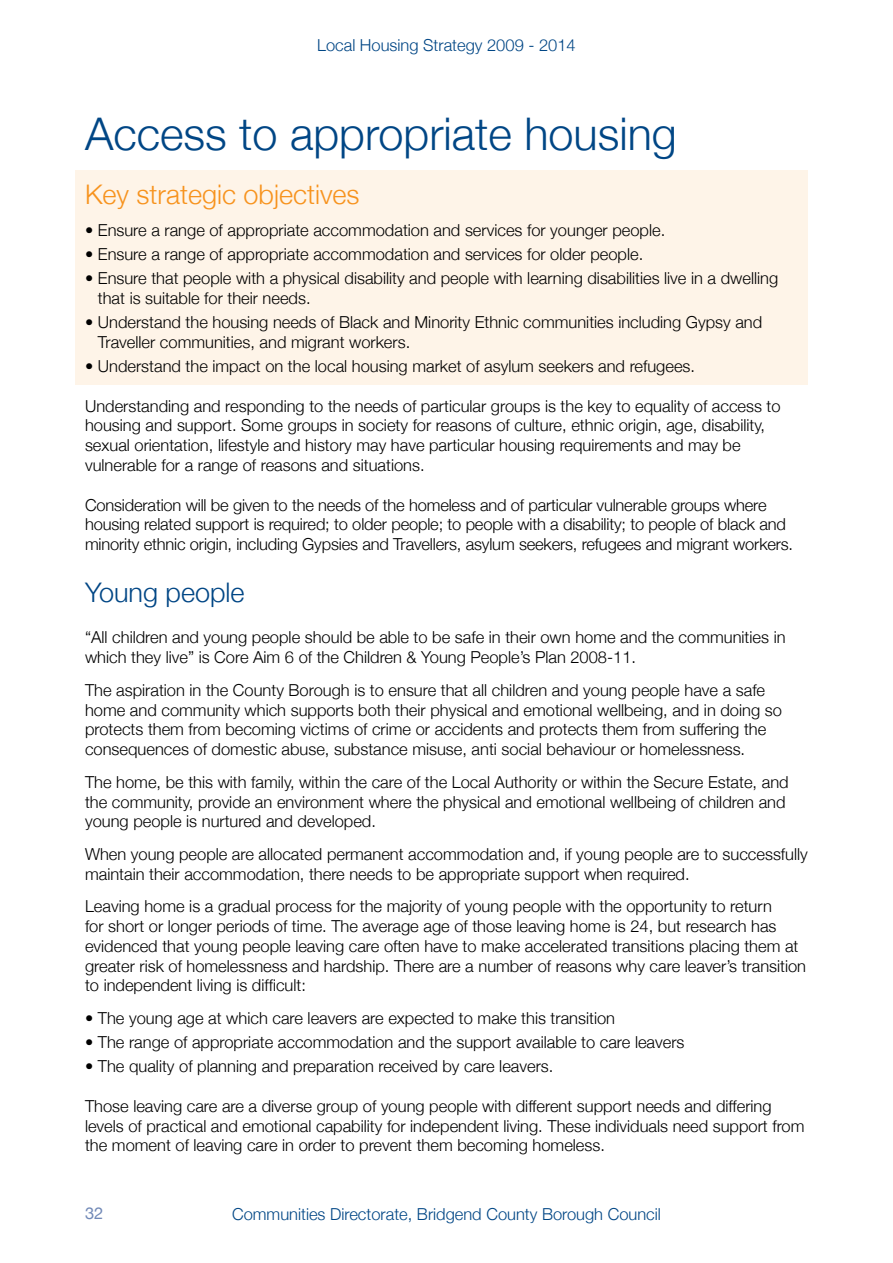
<style>
.page{position:relative;width:893px;height:1263px;background:#fff}
.page>*{position:absolute;margin:0;border:0;box-sizing:border-box;transform-origin:0 0}
.t1{font:300 45px "Helvetica Neue";color:#004685}
.t2{font:300 27px "Helvetica Neue";color:#f7931e}
.t3{font:300 27px "Helvetica Neue";color:#004685}
.t4{font:300 16.5px/19.8px "Helvetica Neue";color:#000}
.t5{font:300 16.5px "Helvetica Neue";color:#004685}
.t6{font:16.5px "Helvetica Neue";color:#7189b7}
</style>
<div class="page">
<div style="left:75px;top:171px;width:733px;height:214px;background:#fef4e8"></div>
<p class="t5" style="left:317px;top:35px;width:260px">Local Housing Strategy 2009 - 2014</p>
<h1 class="t1" style="left:85px;top:106px;width:593px">Access to appropriate housing</h1>
<h2 class="t2" style="left:85px;top:177px;width:276px">Key strategic objectives</h2>
<p class="t4" style="left:85px;top:220px;width:582px">• Ensure a range of appropriate accommodation and services for younger people.</p>
<p class="t4" style="left:85px;top:244px;width:560px">• Ensure a range of appropriate accommodation and services for older people.</p>
<p class="t4" style="left:98px;top:268px;width:682px;text-indent:-13px">• Ensure that people with a physical disability and people with learning disabilities live in a dwelling that is suitable for their needs.</p>
<p class="t4" style="left:98px;top:312px;width:666px;text-indent:-13px">• Understand the housing needs of Black and Minority Ethnic communities including Gypsy and<br>Traveller communities, and migrant workers.</p>
<p class="t4" style="left:85px;top:356px;width:612px">• Understand the impact on the local housing market of asylum seekers and refugees.</p>
<p class="t4" style="left:85px;top:395px;width:697px">Understanding and responding to the needs of particular groups is the key to equality of access to housing and support. Some groups in society for reasons of culture, ethnic origin, age, disability, sexual orientation, lifestyle and history may have particular housing requirements and may be vulnerable for a range of reasons and situations.</p>
<p class="t4" style="left:85px;top:494px;width:710px">Consideration will be given to the needs of the homeless and of particular vulnerable groups where housing related support is required; to older people; to people with a disability; to people of black and minority ethnic origin, including Gypsies and Travellers, asylum seekers, refugees and migrant workers.</p>
<h2 class="t3" style="left:85px;top:576px;width:161px">Young people</h2>
<p class="t4" style="left:85px;top:627px;width:702px">“All children and young people should be able to be safe in their own home and the communities in which they live” is Core Aim 6 of the Children &amp; Young People’s Plan 2008-11.</p>
<p class="t4" style="left:85px;top:680px;width:698px">The aspiration in the County Borough is to ensure that all children and young people have a safe home and community which supports both their physical and emotional wellbeing, and in doing so protects them from becoming victims of crime or accidents and protects them from suffering the consequences of domestic abuse, substance misuse, anti social behaviour or homelessness.</p>
<p class="t4" style="left:85px;top:771px;width:705px">The home, be this with family, within the care of the Local Authority or within the Secure Estate, and the community, provide an environment where the physical and emotional wellbeing of children and young people is nurtured and developed.</p>
<p class="t4" style="left:85px;top:844px;width:724px">When young people are allocated permanent accommodation and, if young people are to successfully maintain their accommodation, there needs to be appropriate support when required.</p>
<p class="t4" style="left:85px;top:896px;width:723px">Leaving home is a gradual process for the majority of young people with the opportunity to return<br>for short or longer periods of time. The average age of those leaving home is 24, but research has evidenced that young people leaving care often have to make accelerated transitions placing them at greater risk of homelessness and hardship. There are a number of reasons why care leaver’s transition to independent living is difficult:</p>
<p class="t4" style="left:85px;top:1008px;width:532px">• The young age at which care leavers are expected to make this transition</p>
<p class="t4" style="left:85px;top:1032px;width:601px">• The range of appropriate accommodation and the support available to care leavers</p>
<p class="t4" style="left:85px;top:1056px;width:470px">• The quality of planning and preparation received by care leavers.</p>
<p class="t4" style="left:85px;top:1095px;width:721px">Those leaving care are a diverse group of young people with different support needs and differing levels of practical and emotional capability for independent living. These individuals need support from the moment of leaving care in order to prevent them becoming homeless.</p>
<p class="t6" style="left:85px;top:1204px;width:20px">32</p>
<p class="t5" style="left:232px;top:1203px;width:430px">Communities Directorate, Bridgend County Borough Council</p>
</div>
